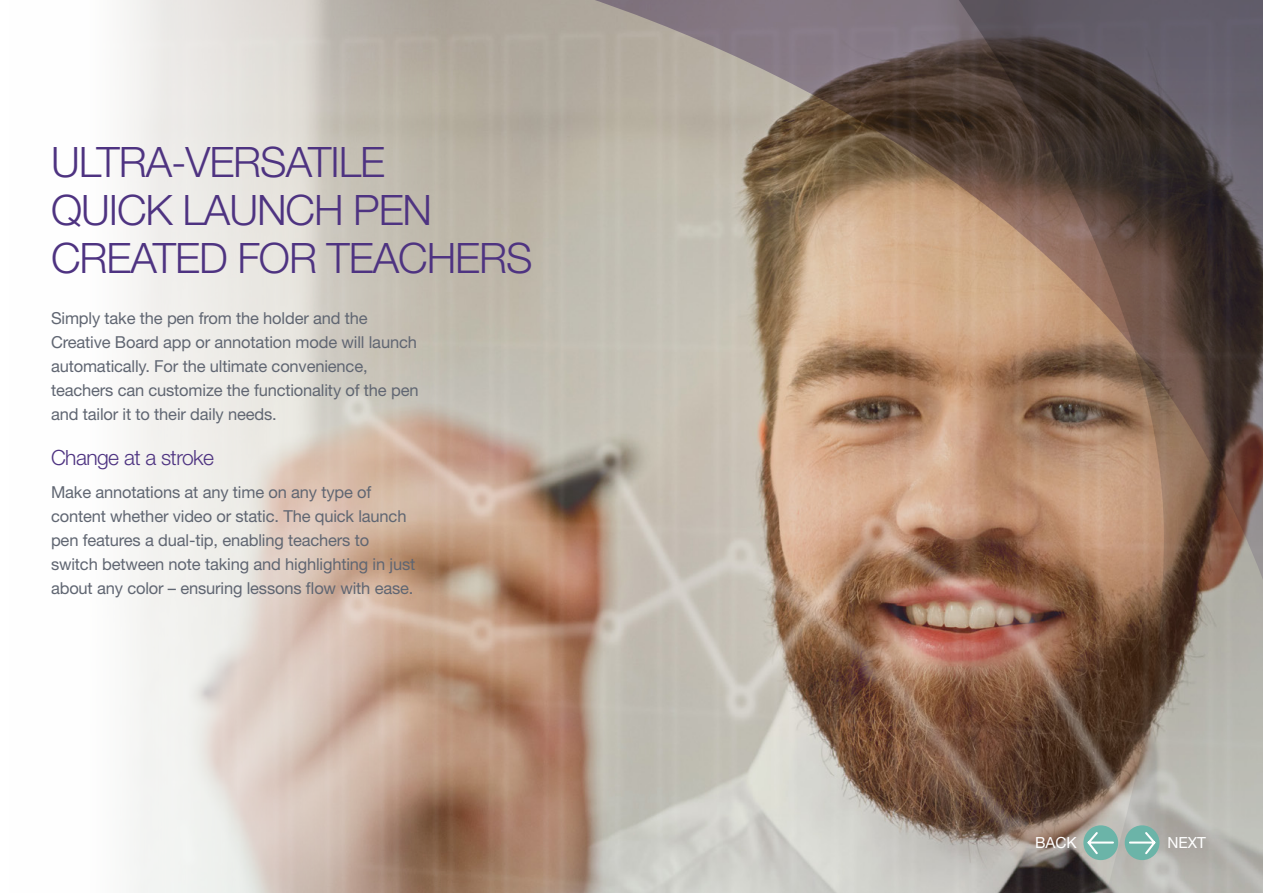
<style>
.page{position:relative;width:1263px;height:893px;background:#fff}
.page>*{position:absolute;margin:0;border:0;box-sizing:border-box;transform-origin:0 0}
.t1{font:300 42px/48px "Helvetica Neue LT Pro";letter-spacing:-.025em;color:#4e3381}
.t2{font:300 21px "Helvetica Neue LT Pro";letter-spacing:-.025em;color:#4e3381}
.t3{font:16.5px/24px "Helvetica Neue LT Pro";letter-spacing:-.01em;color:#606672}
.t4{font:15.3px "Helvetica Neue LT Pro";color:#fff}
</style>
<div class="page">
<img style="left:123px;top:0;width:415px;height:893px">
<svg style="left:538px;top:0;width:195px;height:893px;background:#bbb1a4"></svg>
<img style="left:733px;top:0;width:530px;height:893px">
<div style="left:1125px;top:825px;width:34px;height:35px;background:#6bb4a8;border-radius:50%"></div>
<svg style="left:1128px;top:830px;width:29px;height:26px"></svg>
<div style="left:1083px;top:825px;width:35px;height:35px;background:#6bb4a8;border-radius:50%"></div>
<svg style="left:1086px;top:830px;width:29px;height:26px"></svg>
<h1 class="t1" style="left:51px;top:137px;width:483px">ULTRA-VERSATILE<br>QUICK LAUNCH PEN<br>CREATED FOR TEACHERS</h1>
<p class="t3" style="left:51px;top:306px;width:369px">Simply take the pen from the holder and the Creative Board app or annotation mode will launch automatically. For the ultimate convenience, teachers can customize the functionality of the pen and tailor it to their daily needs.</p>
<p class="t2" style="left:51px;top:445px;width:165px">Change at a stroke</p>
<p class="t3" style="left:51px;top:480px;width:366px">Make annotations at any time on any type of content whether video or static. The quick launch pen features a dual-tip, enabling teachers to switch between note taking and highlighting in just about any color – ensuring lessons flow with ease.</p>
<p class="t4" style="left:1035px;top:833px;width:43px">BACK</p>
<p class="t4" style="left:1167px;top:833px;width:40px">NEXT</p>
</div>
